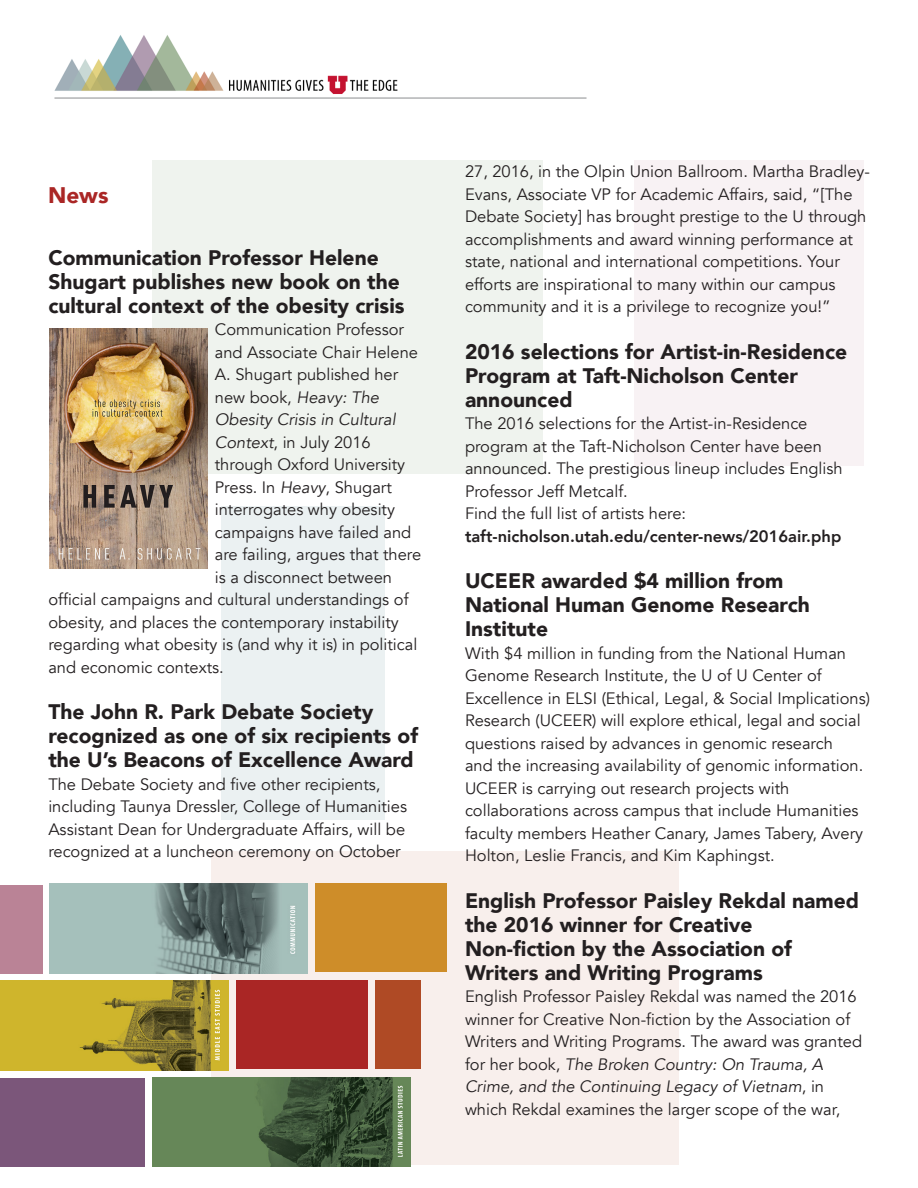
<style>
.page{position:relative;width:918px;height:1188px;background:#fff}
.page>*{position:absolute;margin:0;border:0;box-sizing:border-box;transform-origin:0 0}
.t1{font:900 22.5px "Avenir";color:#aa2625}
.t2{font:900 21px/24px "Avenir";color:#231f20}
.t3{font:16.5px/22.5px "Avenir";color:#231f20}
.t4{font:800 16.5px "Avenir";color:#231f20}
.t5{font:italic 16.5px "Avenir";color:#231f20}
.s1{font-style:normal}
.s2{font-style:italic}
</style>
<div class="page">
<div style="left:634px;top:161px;width:230px;height:305px;background:#f8f2f4"></div>
<div style="left:153px;top:161px;width:390px;height:313px;background:#eff3ee"></div>
<div style="left:221px;top:506px;width:163px;height:313px;background:#ebf1f2"></div>
<div style="left:212px;top:852px;width:467px;height:313px;background:#f8efec"></div>
<img style="left:153px;top:1077px;width:258px;height:90px">
<img style="left:0;top:980px;width:229px;height:90px">
<img style="left:50px;top:884px;width:258px;height:89px">
<div style="left:0;top:885px;width:42px;height:88px;background:#ba8396"></div>
<div style="left:315px;top:884px;width:132px;height:88px;background:#ce8d29"></div>
<div style="left:236px;top:980px;width:132px;height:89px;background:#aa2625"></div>
<div style="left:375px;top:980px;width:46px;height:89px;background:#af4a25"></div>
<div style="left:0;top:1079px;width:145px;height:88px;background:#7b567a"></div>
<img style="left:54px;top:35px;width:533px;height:64px">
<img style="left:50px;top:329px;width:157px;height:239px">
<p class="t1" style="left:48px;top:176px;width:62px">News</p>
<p class="t2" style="left:48px;top:245px;width:358px">Communication Professor Helene<br>Shugart publishes new book on the cultural context of the obesity crisis</p>
<p class="t3" style="left:215px;top:318px;width:191px">Communication Professor</p>
<p class="t3" style="left:215px;top:341px;width:205px">and Associate Chair Helene</p>
<p class="t3" style="left:215px;top:363px;width:185px">A. Shugart published her</p>
<p class="t5" style="left:215px;top:387px;width:166px"><span class="s1">new book,</span> Heavy: The</p>
<p class="t5" style="left:215px;top:410px;width:182px">Obesity Crisis in Cultural</p>
<p class="t3" style="left:215px;top:431px;width:157px"><span class="s2">Context</span>, in July 2016</p>
<p class="t3" style="left:215px;top:453px;width:192px">through Oxford University</p>
<p class="t3" style="left:215px;top:476px;width:179px">Press. In <span class="s2">Heavy</span>, Shugart</p>
<p class="t3" style="left:215px;top:498px;width:182px">interrogates why obesity</p>
<p class="t3" style="left:215px;top:521px;width:198px">campaigns have failed and</p>
<p class="t3" style="left:215px;top:543px;width:208px">are failing, argues that there</p>
<p class="t3" style="left:215px;top:566px;width:179px">is a disconnect between</p>
<p class="t3" style="left:48px;top:588px;width:362px">official campaigns and cultural understandings of</p>
<p class="t3" style="left:48px;top:611px;width:352px">obesity, and places the contemporary instability</p>
<p class="t3" style="left:48px;top:633px;width:371px">regarding what obesity is (and why it is) in political</p>
<p class="t3" style="left:48px;top:656px;width:177px">and economic contexts.</p>
<p class="t2" style="left:48px;top:699px;width:371px">The John R. Park Debate Society recognized as one of six recipients of the U’s Beacons of Excellence Award</p>
<p class="t3" style="left:48px;top:773px;width:360px">The Debate Society and five other recipients, including Taunya Dressler, College of Humanities Assistant Dean for Undergraduate Affairs, will be recognized at a luncheon ceremony on October</p>
<p class="t3" style="left:465px;top:160px;width:407px">27, 2016, in the Olpin Union Ballroom. Martha Bradley-Evans, Associate VP for Academic Affairs, said, “[The Debate Society] has brought prestige to the U through accomplishments and award winning performance at state, national and international competitions. Your efforts are inspirational to many within our campus community and it is a privilege to recognize you!”</p>
<p class="t2" style="left:465px;top:339px;width:384px">2016 selections for Artist-in-Residence<br>Program at Taft-Nicholson Center announced</p>
<p class="t3" style="left:465px;top:412px;width:379px">The 2016 selections for the Artist-in-Residence program at the Taft-Nicholson Center have been announced. The prestigious lineup includes English Professor Jeff Metcalf.</p>
<p class="t3" style="left:465px;top:502px;width:223px">Find the full list of artists here:</p>
<p class="t4" style="left:465px;top:523px;width:378px">taft-nicholson.utah.edu/center-news/2016air.php</p>
<p class="t2" style="left:465px;top:568px;width:346px">UCEER awarded $4 million from<br>National Human Genome Research<br>Institute</p>
<p class="t3" style="left:465px;top:642px;width:407px">With $4 million in funding from the National Human Genome Research Institute, the U of U Center of Excellence in ELSI (Ethical, Legal, &amp; Social Implications)<br>Research (UCEER) will explore ethical, legal and social questions raised by advances in genomic research<br>and the increasing availability of genomic information.<br>UCEER is carrying out research projects with collaborations across campus that include Humanities faculty members Heather Canary, James Tabery, Avery Holton, Leslie Francis, and Kim Kaphingst.</p>
<p class="t2" style="left:465px;top:888px;width:395px">English Professor Paisley Rekdal named the 2016 winner for Creative</p>
<p class="t2" style="left:465px;top:936px;width:328px">Non-fiction by the Association of<br>Writers and Writing Programs</p>
<p class="t3" style="left:465px;top:985px;width:399px">English Professor Paisley Rekdal was named the 2016 winner for Creative Non-fiction by the Association of Writers and Writing Programs. The award was granted for her book, <span class="s2">The Broken Country: On Trauma, A Crime, and the Continuing Legacy of Vietnam</span>, in which Rekdal examines the larger scope of the war,</p>
</div>
